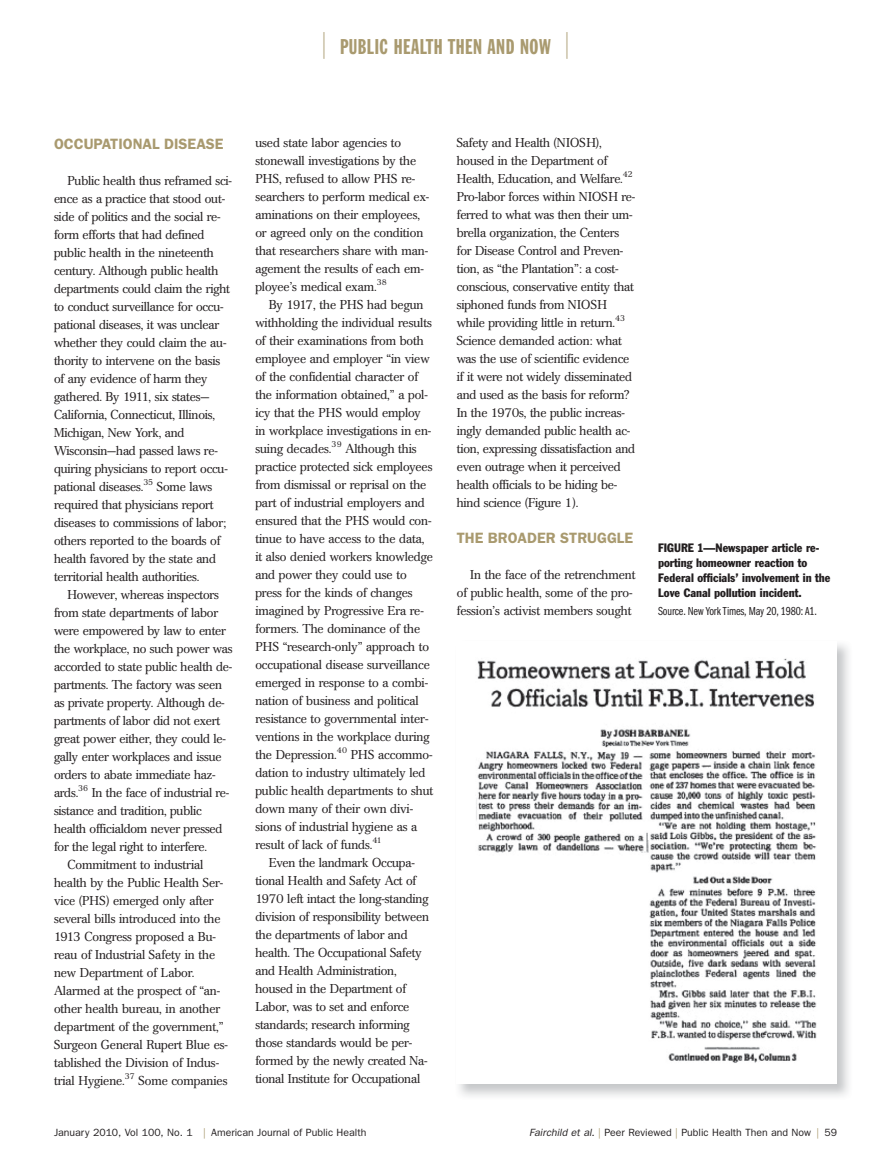
<style>
.page{position:relative;width:891px;height:1175px;background:#fff}
.page>*{position:absolute;margin:0;border:0;box-sizing:border-box;transform-origin:0 0}
.t1{font:21px "Franklin Gothic Extra Cond";letter-spacing:.025em;color:#a99a6f}
.t2{font:600 15px "Franklin Gothic";color:#a99a6f}
.t3{font:12.75px/18px "Cremona";letter-spacing:-.01em;color:#231f20}
.t4{font:condensed 12px/15px "Franklin Gothic";color:#231f20}
.t5{font:12px "Franklin Gothic Book Cmpr";letter-spacing:-.01em;color:#231f20}
.t6{font:10.5px "Franklin Gothic";color:#231f20}
.t7{font:8.25px "Cremona";letter-spacing:-.01em;color:#231f20}
.s1{color:#a99a6f}
.s2{font-style:italic}
</style>
<div class="page">
<img style="left:476px;top:658px;width:341px;height:405px">
<h1 class="t1" style="left:320px;top:39px;width:253px">⏐ PUBLIC HEALTH THEN AND NOW ⏐</h1>
<p class="t2" style="left:54px;top:138px;width:171px">OCCUPATIONAL DISEASE</p>
<p class="t3" style="left:54px;top:172px;width:180px;text-indent:13px">Public health thus reframed sci&shy;ence as a practice that stood out&shy;side of politics and the social re&shy;form efforts that had defined public health in the nineteenth century. Although public health departments could claim the right to conduct surveillance for occu&shy;pational diseases, it was unclear whether they could claim the au&shy;thority to intervene on the basis of any evidence of harm they gathered. By 1911, six states—<br>California, Connecticut, Illinois,<br>Michigan, New York, and<br>Wisconsin—had passed laws re&shy;quiring physicians to report occu&shy;pational diseases.</p>
<p class="t7" style="left:143px;top:479px;width:11px">35</p>
<p class="t3" style="left:54px;top:478px;width:174px;text-indent:103px">Some laws required that physicians report diseases to commissions of labor; others reported to the boards of health favored by the state and territorial health authorities.</p>
<p class="t3" style="left:67px;top:586px;width:153px">However, whereas inspectors</p>
<p class="t3" style="left:54px;top:604px;width:166px">from state departments of labor</p>
<p class="t3" style="left:54px;top:622px;width:174px">were empowered by law to enter</p>
<p class="t3" style="left:54px;top:640px;width:180px">the workplace, no such power was</p>
<p class="t3" style="left:54px;top:658px;width:180px">accorded to state public health de-</p>
<p class="t3" style="left:54px;top:676px;width:170px">partments. The factory was seen</p>
<p class="t3" style="left:54px;top:694px;width:172px">as private property. Although de-</p>
<p class="t3" style="left:54px;top:712px;width:168px">partments of labor did not exert</p>
<p class="t3" style="left:54px;top:730px;width:173px">great power either, they could le-</p>
<p class="t3" style="left:54px;top:748px;width:169px">gally enter workplaces and issue</p>
<p class="t3" style="left:54px;top:766px;width:163px">orders to abate immediate haz-</p>
<p class="t3" style="left:54px;top:784px;width:177px">ards.<sup>36</sup> In the face of industrial re-</p>
<p class="t3" style="left:54px;top:802px;width:149px">sistance and tradition, public</p>
<p class="t3" style="left:54px;top:820px;width:170px">health officialdom never pressed</p>
<p class="t3" style="left:54px;top:838px;width:155px">for the legal right to interfere.</p>
<p class="t3" style="left:68px;top:856px;width:137px">Commitment to industrial</p>
<p class="t3" style="left:54px;top:874px;width:171px">health by the Public Health Ser-</p>
<p class="t3" style="left:54px;top:892px;width:161px">vice (PHS) emerged only after</p>
<p class="t3" style="left:54px;top:910px;width:168px">several bills introduced into the</p>
<p class="t3" style="left:54px;top:928px;width:164px">1913 Congress proposed a Bu-</p>
<p class="t3" style="left:54px;top:946px;width:163px">reau of Industrial Safety in the</p>
<p class="t3" style="left:54px;top:964px;width:142px">new Department of Labor.</p>
<p class="t3" style="left:54px;top:982px;width:168px">Alarmed at the prospect of “an-</p>
<p class="t3" style="left:54px;top:1000px;width:168px">other health bureau, in another</p>
<p class="t3" style="left:54px;top:1018px;width:171px">department of the government,”</p>
<p class="t3" style="left:54px;top:1036px;width:175px">Surgeon General Rupert Blue es-</p>
<p class="t3" style="left:54px;top:1054px;width:167px">tablished the Division of Indus-</p>
<p class="t3" style="left:54px;top:1072px;width:72px">trial Hygiene.</p>
<p class="t7" style="left:125px;top:1073px;width:11px">37</p>
<p class="t3" style="left:138px;top:1072px;width:91px">Some companies</p>
<p class="t3" style="left:255px;top:135px;width:175px">used state labor agencies to stonewall investigations by the<br>PHS, refused to allow PHS re&shy;searchers to perform medical ex&shy;aminations on their employees, or agreed only on the condition that researchers share with man&shy;agement the results of each em&shy;ployee’s medical exam.<sup>38</sup></p>
<p class="t3" style="left:255px;top:297px;width:178px;text-indent:13px">By 1917, the PHS had begun withholding the individual results of their examinations from both employee and employer “in view of the confidential character of the information obtained,” a pol&shy;icy that the PHS would employ in workplace investigations in en&shy;suing decades.</p>
<p class="t7" style="left:332px;top:441px;width:12px">39</p>
<p class="t3" style="left:255px;top:441px;width:179px;text-indent:90px">Although this practice protected sick employees from dismissal or reprisal on the part of industrial employers and ensured that the PHS would con&shy;tinue to have access to the data, it also denied workers knowledge and power they could use to press for the kinds of changes imagined by Progressive Era re&shy;formers. The dominance of the<br>PHS “research-only” approach to occupational disease surveillance emerged in response to a combi&shy;nation of business and political resistance to governmental inter&shy;ventions in the workplace during the Depression.<sup>40</sup> PHS accommo&shy;dation to industry ultimately led public health departments to shut down many of their own divi&shy;sions of industrial hygiene as a result of lack of funds.</p>
<p class="t7" style="left:372px;top:837px;width:11px">41</p>
<p class="t3" style="left:255px;top:855px;width:175px;text-indent:13px">Even the landmark Occupa&shy;tional Health and Safety Act of<br>1970 left intact the long-standing division of responsibility between the departments of labor and health. The Occupational Safety and Health Administration, housed in the Department of<br>Labor, was to set and enforce standards; research informing those standards would be per&shy;formed by the newly created Na&shy;tional Institute for Occupational</p>
<p class="t3" style="left:457px;top:135px;width:180px">Safety and Health (NIOSH), housed in the Department of<br>Health, Education, and Welfare.<sup>42<br></sup>Pro-labor forces within NIOSH re&shy;ferred to what was then their um&shy;brella organization, the Centers for Disease Control and Preven&shy;tion, as “the Plantation”: a cost&shy;conscious, conservative entity that siphoned funds from NIOSH while providing little in return.</p>
<p class="t7" style="left:615px;top:315px;width:11px">43</p>
<p class="t3" style="left:457px;top:333px;width:180px">Science demanded action: what was the use of scientific evidence if it were not widely disseminated and used as the basis for reform?<br>In the 1970s, the public increas&shy;ingly demanded public health ac&shy;tion, expressing dissatisfaction and even outrage when it perceived health officials to be hiding be&shy;hind science (Figure 1).</p>
<p class="t2" style="left:457px;top:532px;width:178px">THE BROADER STRUGGLE</p>
<p class="t3" style="left:457px;top:567px;width:180px;text-indent:13px">In the face of the retrenchment of public health, some of the pro&shy;fession’s activist members sought</p>
<p class="t4" style="left:658px;top:541px;width:174px">FIGURE 1—Newspaper article re&shy;porting homeowner reaction to Federal officials’ involvement in the Love Canal pollution incident.</p>
<p class="t5" style="left:658px;top:607px;width:160px">Source. New York Times, May 20, 1980: A1.</p>
<p class="t6" style="left:54px;top:1128px;width:314px">January 2010, Vol 100, No. 1 <span class="s1">|</span> American Journal of Public Health</p>
<p class="t6" style="left:529px;top:1128px;width:309px"><span class="s2">Fairchild et al.</span> <span class="s1">|</span> Peer Reviewed <span class="s1">|</span> Public Health Then and Now <span class="s1">|</span> 59</p>
</div>
